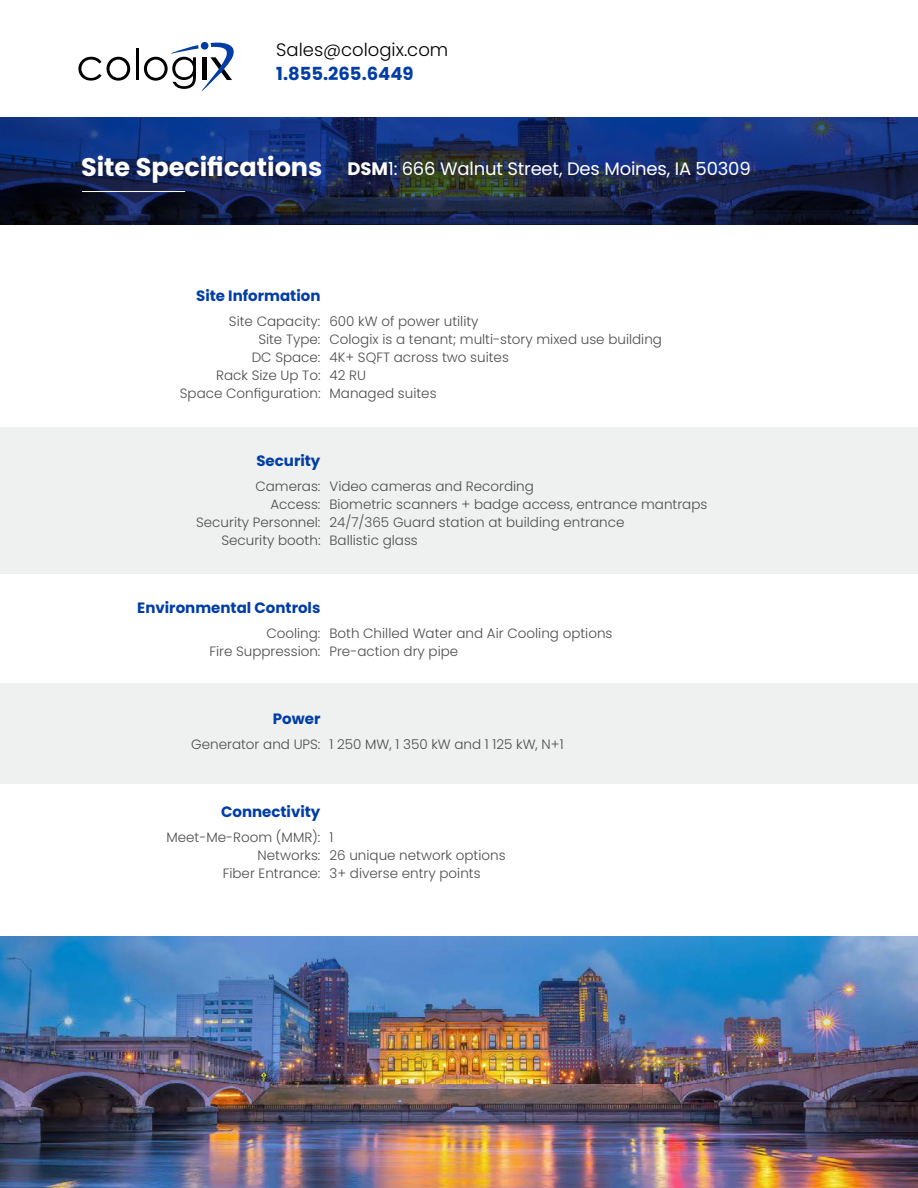
<style>
.page{position:relative;width:918px;height:1188px;background:#fff}
.page>*{position:absolute;margin:0;border:0;box-sizing:border-box;transform-origin:0 0}
.t1{font:18px "Poppins";letter-spacing:-.01em;color:#fff}
.t2{font:300 18px "Poppins";color:#000}
.t3{font:700 18px "Poppins";color:#003da7}
.t4{font:700 15px "Poppins";color:#003da7}
.t5{font:300 13.5px/18px "Poppins";color:#4d4d4f}
.s1{font-weight:700;font-size:25.5px}
.s2{font-weight:700}
</style>
<div class="page">
<svg style="left:78px;top:57px;width:52px;height:24px"></svg>
<hr style="left:136px;top:49px;width:2px;height:31px;background:#000">
<svg style="left:144px;top:43px;width:90px;height:48px"></svg>
<div style="left:201px;top:42px;width:8px;height:8px;background:#003da7;border-radius:50%"></div>
<svg style="left:0;top:117px;width:918px;height:108px;background:#15285a"></svg>
<div style="left:0;top:683px;width:918px;height:101px;background:#eff0f0"></div>
<div style="left:0;top:427px;width:918px;height:147px;background:#eff0f0"></div>
<hr style="left:82px;top:191px;width:103px;height:1px;background:#fff">
<img style="left:0;top:936px;width:918px;height:252px">
<h1 class="t2" style="left:276px;top:39px;width:174px">Sales@cologix.com</h1>
<h1 class="t3" style="left:276px;top:63px;width:139px">1.855.265.6449</h1>
<h1 class="t1" style="left:81px;top:159px;width:671px"><span class="s1">Site Specifications</span> <span class="s2">DSM</span>1: 666 Walnut Street, Des Moines, IA 50309</h1>
<p class="t4" style="left:196px;top:287px;width:126px">Site Information</p>
<p class="t5" style="left:229px;top:312px;width:251px">Site Capacity: 600 kW of power utility</p>
<p class="t5" style="left:258px;top:330px;width:405px">Site Type: Cologix is a tenant; multi-story mixed use building</p>
<p class="t5" style="left:252px;top:348px;width:259px">DC Space: 4K+ SQFT across two suites</p>
<p class="t5" style="left:216px;top:366px;width:151px">Rack Size Up To: 42 RU</p>
<p class="t5" style="left:180px;top:384px;width:258px">Space Configuration: Managed suites</p>
<p class="t4" style="left:256px;top:452px;width:66px">Security</p>
<p class="t5" style="left:255px;top:477px;width:280px">Cameras: Video cameras and Recording</p>
<p class="t5" style="left:270px;top:495px;width:438px">Access: Biometric scanners + badge access, entrance mantraps</p>
<p class="t5" style="left:196px;top:513px;width:430px">Security Personnel: 24/7/365 Guard station at building entrance</p>
<p class="t5" style="left:221px;top:531px;width:198px">Security booth: Ballistic glass</p>
<p class="t4" style="left:137px;top:599px;width:185px">Environmental Controls</p>
<p class="t5" style="left:209px;top:624px;width:405px;text-indent:57px">Cooling: Both Chilled Water and Air Cooling options<br>Fire Suppression: Pre-action dry pipe</p>
<p class="t4" style="left:273px;top:710px;width:49px">Power</p>
<p class="t5" style="left:191px;top:735px;width:374px">Generator and UPS: 1 250 MW, 1 350 kW and 1 125 kW, N+1</p>
<p class="t4" style="left:221px;top:803px;width:101px">Connectivity</p>
<p class="t5" style="left:166px;top:828px;width:168px">Meet-Me-Room (MMR): 1</p>
<p class="t5" style="left:258px;top:846px;width:249px">Networks: 26 unique network options</p>
<p class="t5" style="left:223px;top:864px;width:259px">Fiber Entrance: 3+ diverse entry points</p>
</div>
